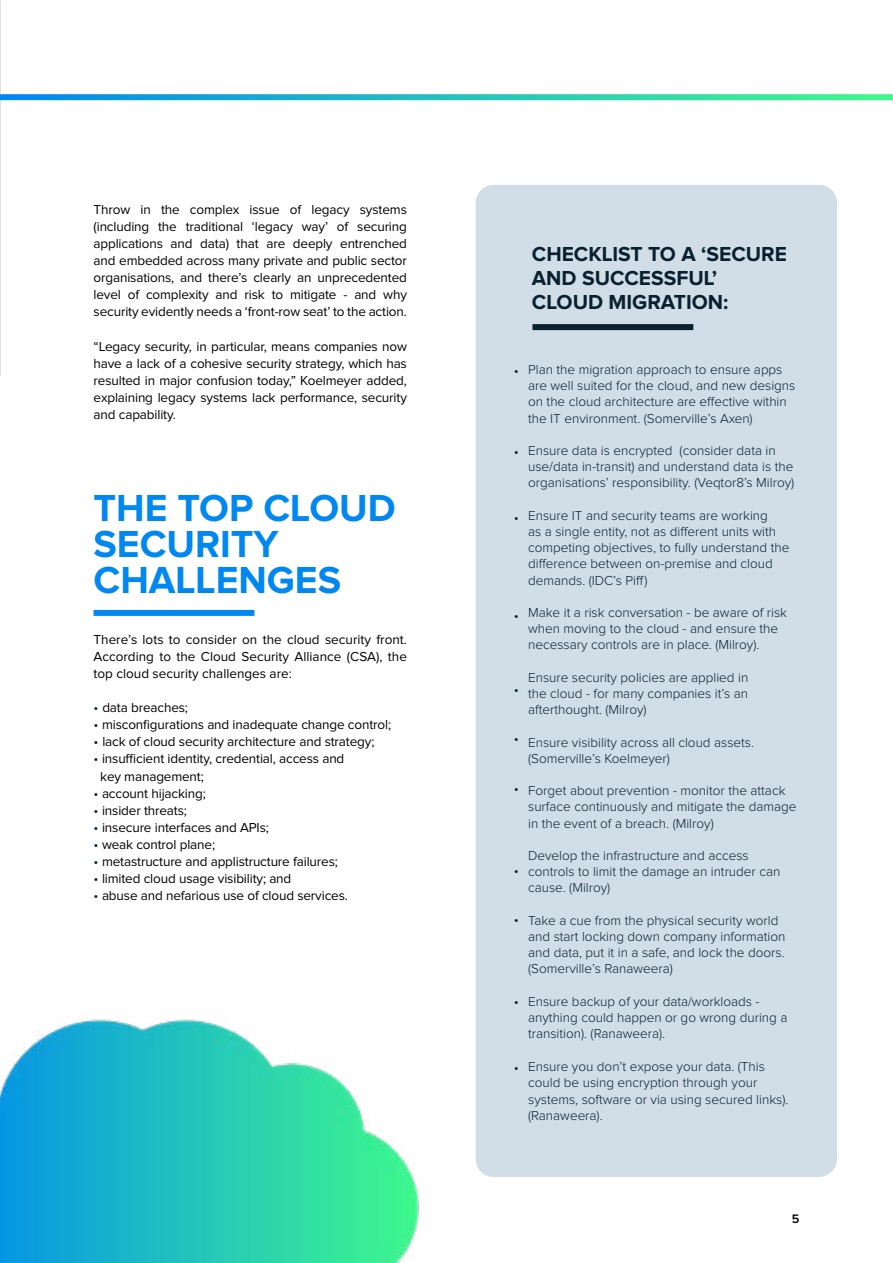
<style>
.page{position:relative;width:893px;height:1263px;background:#fff}
.page>*{position:absolute;margin:0;border:0;box-sizing:border-box;transform-origin:0 0}
.t1{font:700 39px/36px "Proxima Nova";color:#0087f0}
.t2{font:700 21px/24px "Proxima Nova";color:#09202e}
.t3{font:300 14.25px "Proxima Nova";color:#09202e}
.t4{font:300 13.5px/16.2px "Proxima Nova";color:#09202e}
.t5{font:13.5px/17.1px "Proxima Nova";letter-spacing:-.01em;color:#000;text-align:justify}
.t6{font:600 12.75px "Proxima Nova";color:#000}
.s1{font-weight:300;font-size:14.25px;color:#09202e}
</style>
<div class="page">
<hr style="left:0;top:0;width:1px;height:375px;background:#09202e">
<svg style="left:0;top:94px;width:893px;height:6px"></svg>
<div style="left:476px;top:185px;width:361px;height:992px;background:#d1dde7;border-radius:18px"></div>
<div style="left:532px;top:324px;width:161px;height:6px;background:#09202e"></div>
<div style="left:94px;top:610px;width:160px;height:6px;background:#0087f0"></div>
<img style="left:0;top:1019px;width:419px;height:244px">
<p class="t5" style="left:94px;top:201px;width:315px">Throw in the complex issue of legacy systems (including the traditional ‘legacy way’ of securing applications and data) that are deeply entrenched and embedded across many private and public sector organisations, and there’s clearly an unprecedented level of complexity and risk to mitigate - and why security evidently needs a ‘front-row seat’ to the action.</p>
<p class="t5" style="left:94px;top:338px;width:315px">“Legacy security, in particular, means companies now have a lack of a cohesive security strategy, which has resulted in major confusion today,” Koelmeyer added, explaining legacy systems lack performance, security and capability.</p>
<h1 class="t1" style="left:94px;top:492px;width:304px">THE TOP CLOUD<br>SECURITY<br>CHALLENGES</h1>
<p class="t5" style="left:94px;top:631px;width:315px">There’s lots to consider on the cloud security front.<br>According to the Cloud Security Alliance (CSA), the top cloud security challenges are:</p>
<p class="t5" style="left:94px;top:699px;width:96px"><span class="s1">•</span> data breaches;</p>
<p class="t5" style="left:94px;top:716px;width:299px"><span class="s1">•</span> misconfigurations and inadequate change control;</p>
<p class="t5" style="left:94px;top:733px;width:282px"><span class="s1">•</span> lack of cloud security architecture and strategy;</p>
<p class="t5" style="left:100px;top:751px;width:246px;text-indent:-7px"><span class="s1">•</span> insufficient identity, credential, access and key management;</p>
<p class="t5" style="left:94px;top:785px;width:114px"><span class="s1">•</span> account hijacking;</p>
<p class="t5" style="left:94px;top:802px;width:95px"><span class="s1">•</span> insider threats;</p>
<p class="t5" style="left:94px;top:819px;width:177px"><span class="s1">•</span> insecure interfaces and APIs;</p>
<p class="t5" style="left:94px;top:836px;width:123px"><span class="s1">•</span> weak control plane;</p>
<p class="t5" style="left:94px;top:853px;width:246px"><span class="s1">•</span> metastructure and applistructure failures;</p>
<p class="t5" style="left:94px;top:870px;width:199px"><span class="s1">•</span> limited cloud usage visibility; and</p>
<p class="t5" style="left:94px;top:887px;width:256px"><span class="s1">•</span> abuse and nefarious use of cloud services.</p>
<h2 class="t2" style="left:532px;top:242px;width:257px">CHECKLIST TO A ‘SECURE<br>AND SUCCESSFUL’<br>CLOUD MIGRATION:</h2>
<p class="t3" style="left:514px;top:363px;width:7px">•</p>
<p class="t3" style="left:514px;top:445px;width:7px">•</p>
<p class="t3" style="left:514px;top:511px;width:7px">•</p>
<p class="t3" style="left:514px;top:609px;width:7px">•</p>
<p class="t3" style="left:514px;top:682px;width:7px">•</p>
<p class="t3" style="left:514px;top:732px;width:7px">•</p>
<p class="t3" style="left:514px;top:781px;width:7px">•</p>
<p class="t3" style="left:514px;top:863px;width:7px">•</p>
<p class="t3" style="left:514px;top:913px;width:7px">•</p>
<p class="t3" style="left:514px;top:995px;width:7px">•</p>
<p class="t3" style="left:514px;top:1060px;width:7px">•</p>
<p class="t4" style="left:528px;top:362px;width:269px">Plan the migration approach to ensure apps are well suited for the cloud, and new designs on the cloud architecture are effective within the IT environment. (Somerville’s Axen)</p>
<p class="t4" style="left:528px;top:443px;width:268px">Ensure data is encrypted (consider data in use/data in-transit) and understand data is the organisations’ responsibility. (Veqtor8’s Milroy)</p>
<p class="t4" style="left:528px;top:508px;width:263px">Ensure IT and security teams are working<br>as a single entity, not as different units with competing objectives, to fully understand the difference between on-premise and cloud demands. (IDC’s Piff)</p>
<p class="t4" style="left:528px;top:605px;width:260px">Make it a risk conversation - be aware of risk when moving to the cloud - and ensure the necessary controls are in place. (Milroy).</p>
<p class="t4" style="left:528px;top:670px;width:222px;text-align:justify">Ensure security policies are applied in the cloud - for many companies it’s an afterthought. (Milroy)</p>
<p class="t4" style="left:528px;top:734px;width:227px">Ensure visibility across all cloud assets. (Somerville’s Koelmeyer)</p>
<p class="t4" style="left:528px;top:783px;width:270px">Forget about prevention - monitor the attack surface continuously and mitigate the damage in the event of a breach. (Milroy)</p>
<p class="t4" style="left:528px;top:848px;width:254px">Develop the infrastructure and access controls to limit the damage an intruder can cause. (Milroy)</p>
<p class="t4" style="left:528px;top:913px;width:259px">Take a cue from the physical security world and start locking down company information and data, put it in a safe, and lock the doors. (Somerville’s Ranaweera)</p>
<p class="t4" style="left:528px;top:994px;width:261px">Ensure backup of your data/workloads - anything could happen or go wrong during a transition). (Ranaweera).</p>
<p class="t4" style="left:528px;top:1058px;width:262px">Ensure you don’t expose your data. (This could be using encryption through your systems, software or via using secured links). (Ranaweera).</p>
<p class="t6" style="left:792px;top:1212px;width:9px">5</p>
</div>
